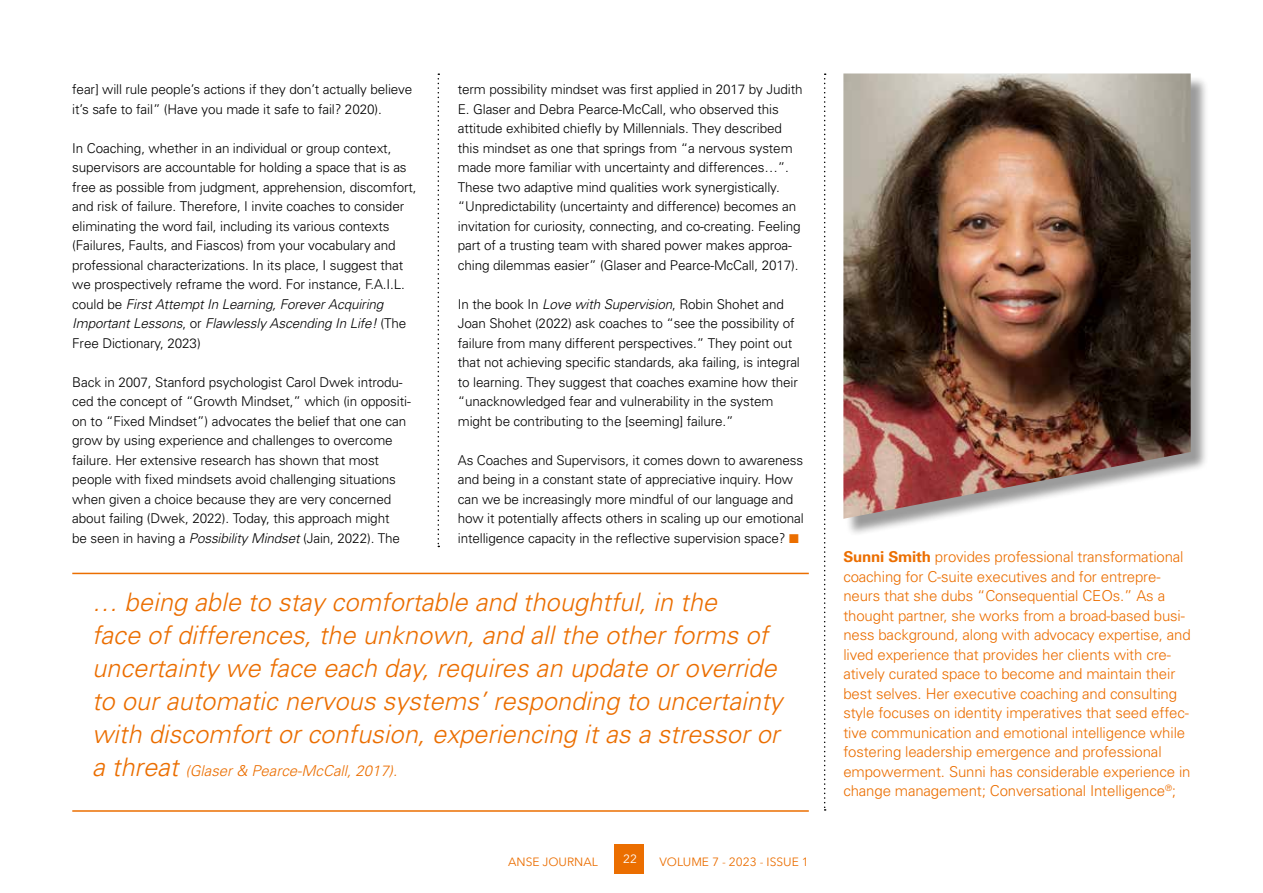
<style>
.page{position:relative;width:1263px;height:893px;background:#fff}
.page>*{position:absolute;margin:0;border:0;box-sizing:border-box;transform-origin:0 0}
.t1{font:italic 300 25.5px/33px "Univers";color:#eb6e00}
.t2{font:300 15px/19.5px "Univers";letter-spacing:-.01em;color:#eb6e00}
.t3{font:italic 300 15px "Univers";color:#eb6e00}
.t4{font:300 13.5px/19.5px "Univers";letter-spacing:-.01em;color:#000}
.t5{font:12px "Avenir Next";color:#eb6e00}
.t6{font:12px "Avenir Next";color:#fff}
.s1{font-style:italic}
.s2{color:#eb6e00}
.s3{font-size:25.5px}
.s4{font-weight:700}
</style>
<div class="page">
<svg style="left:824px;top:73px;width:2px;height:738px"></svg>
<div style="left:614px;top:844px;width:30px;height:30px;background:#eb6e00"></div>
<svg style="left:438px;top:73px;width:1px;height:474px"></svg>
<hr style="left:72px;top:810px;width:737px;height:2px;background:#eb6e00">
<hr style="left:72px;top:573px;width:737px;height:1px;background:#eb6e00">
<div style="left:846px;top:76px;width:363px;height:461px;background:#000;opacity:.4"></div>
<img style="left:843px;top:73px;width:348px;height:446px">
<p class="t4" style="left:72px;top:79px;width:342px">fear] will rule people’s actions if they don’t actually believe it’s safe to fail” (Have you made it safe to fail? 2020).</p>
<p class="t4" style="left:72px;top:138px;width:346px">In Coaching, whether in an individual or group context, supervisors are accountable for holding a space that is as free as possible from judgment, apprehension, discomfort, and risk of failure. Therefore, I invite coaches to consider eliminating the word fail, including its various contexts (Failures, Faults, and Fiascos) from your vocabulary and professional characterizations. In its place, I suggest that we prospectively reframe the word. For instance, F.A.I.L. could be <span class="s1">First Attempt In Learning, Forever Acquiring Important Lessons</span>, or <span class="s1">Flawlessly Ascending In Life!</span> (The Free Dictionary, 2023)</p>
<p class="t4" style="left:72px;top:372px;width:340px">Back in 2007, Stanford psychologist Carol Dwek introdu&shy;ced the concept of “Growth Mindset,” which (in oppositi&shy;on to “Fixed Mindset”) advocates the belief that one can grow by using experience and challenges to overcome failure. Her extensive research has shown that most people with fixed mindsets avoid challenging situations when given a choice because they are very concerned about failing (Dwek, 2022). Today, this approach might<br>be seen in having a <span class="s1">Possibility Mindset</span> (Jain, 2022). The</p>
<p class="t4" style="left:458px;top:79px;width:346px">term possibility mindset was first applied in 2017 by Judith E. Glaser and Debra Pearce-McCall, who observed this attitude exhibited chiefly by Millennials. They described this mindset as one that springs from “a nervous system made more familiar with uncertainty and differences…”.<br>These two adaptive mind qualities work synergistically. “Unpredictability (uncertainty and difference) becomes an invitation for curiosity, connecting, and co-creating. Feeling part of a trusting team with shared power makes approa&shy;ching dilemmas easier” (Glaser and Pearce-McCall, 2017).</p>
<p class="t4" style="left:458px;top:294px;width:344px">In the book In <span class="s1">Love with Supervision</span>, Robin Shohet and Joan Shohet (2022) ask coaches to “see the possibility of failure from many different perspectives.” They point out that not achieving specific standards, aka failing, is integral to learning. They suggest that coaches examine how their “unacknowledged fear and vulnerability in the system might be contributing to the [seeming] failure.”</p>
<p class="t4" style="left:458px;top:450px;width:347px">As Coaches and Supervisors, it comes down to awareness and being in a constant state of appreciative inquiry. How can we be increasingly more mindful of our language and how it potentially affects others in scaling up our emotional intelligence capacity in the reflective supervision space? <span class="s2">■</span></p>
<p class="t1" style="left:92px;top:585px;width:692px">… being able to stay comfortable and thoughtful, in the<br>face of differences, the unknown, and all the other forms of uncertainty we face each day, requires an update or override to our automatic nervous systems’ responding to uncertainty with discomfort or confusion, experiencing it as a stressor or</p>
<p class="t3" style="left:92px;top:762px;width:307px"><span class="s3">a threat</span> (Glaser &amp; Pearce-McCall, 2017).</p>
<p class="t5" style="left:508px;top:851px;width:91px">ANSE JOURNAL</p>
<p class="t6" style="left:623px;top:849px;width:15px">22</p>
<p class="t5" style="left:659px;top:851px;width:151px">VOLUME 7 - 2023 - ISSUE 1</p>
<p class="t2" style="left:843px;top:547px;width:349px"><span class="s4">Sunni Smith</span> provides professional transformational coaching for C-suite executives and for entrepre&shy;neurs that she dubs “Consequential CEOs.” As a thought partner, she works from a broad-based busi&shy;ness background, along with advocacy expertise, and lived experience that provides her clients with cre&shy;atively curated space to become and maintain their best selves. Her executive coaching and consulting style focuses on identity imperatives that seed effec&shy;tive communication and emotional intelligence while fostering leadership emergence and professional empowerment. Sunni has considerable experience in change management; Conversational Intelligence<sup>®</sup>;</p>
</div>
